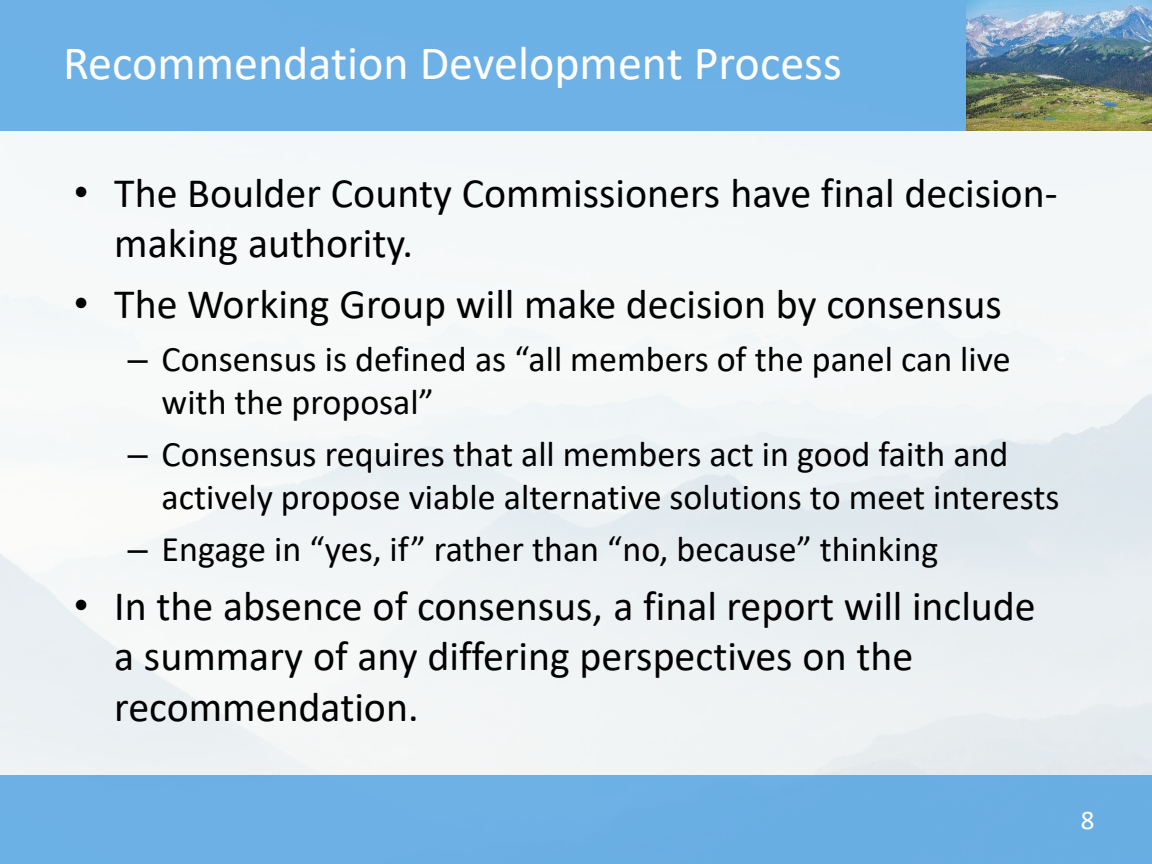
<style>
.page{position:relative;width:1152px;height:864px;background:#fff}
.page>*{position:absolute;margin:0;border:0;box-sizing:border-box;transform-origin:0 0}
.t1{font:48px "Calibri";color:#fff}
.t2{font:42px/50.4px "Calibri";color:#000}
.t3{font:36px/43.2px "Calibri";color:#000}
.t4{font:27px "Calibri";color:#fff}
.s1{font-family:"Arial"}
</style>
<div class="page">
<img style="left:0;top:130px;width:1152px;height:646px">
<div style="left:0;top:0;width:1152px;height:130px;background:#6db1e6"></div>
<div style="left:0;top:776px;width:1152px;height:88px;background:#6cb0e5"></div>
<img style="left:966px;top:0;width:186px;height:130px">
<p class="t1" style="left:63px;top:30px;width:780px">Recommendation Development Process</p>
<p class="t2" style="left:114px;top:166px;width:945px;text-indent:-40px"><span class="s1">•</span> The Boulder County Commissioners have final decision&shy;making authority.</p>
<p class="t2" style="left:74px;top:277px;width:930px"><span class="s1">•</span> The Working Group will make decision by consensus</p>
<p class="t3" style="left:162px;top:337px;width:850px;text-indent:-34px"><span class="s1">–</span> Consensus is defined as “all members of the panel can live with the proposal”</p>
<p class="t3" style="left:162px;top:432px;width:900px;text-indent:-34px"><span class="s1">–</span> Consensus requires that all members act in good faith and actively propose viable alternative solutions to meet interests</p>
<p class="t3" style="left:128px;top:527px;width:812px"><span class="s1">–</span> Engage in “yes, if” rather than “no, because” thinking</p>
<p class="t2" style="left:114px;top:580px;width:923px;text-indent:-40px"><span class="s1">•</span> In the absence of consensus, a final report will include a summary of any differing perspectives on the recommendation.</p>
<p class="t4" style="left:1081px;top:801px;width:15px">8</p>
</div>
